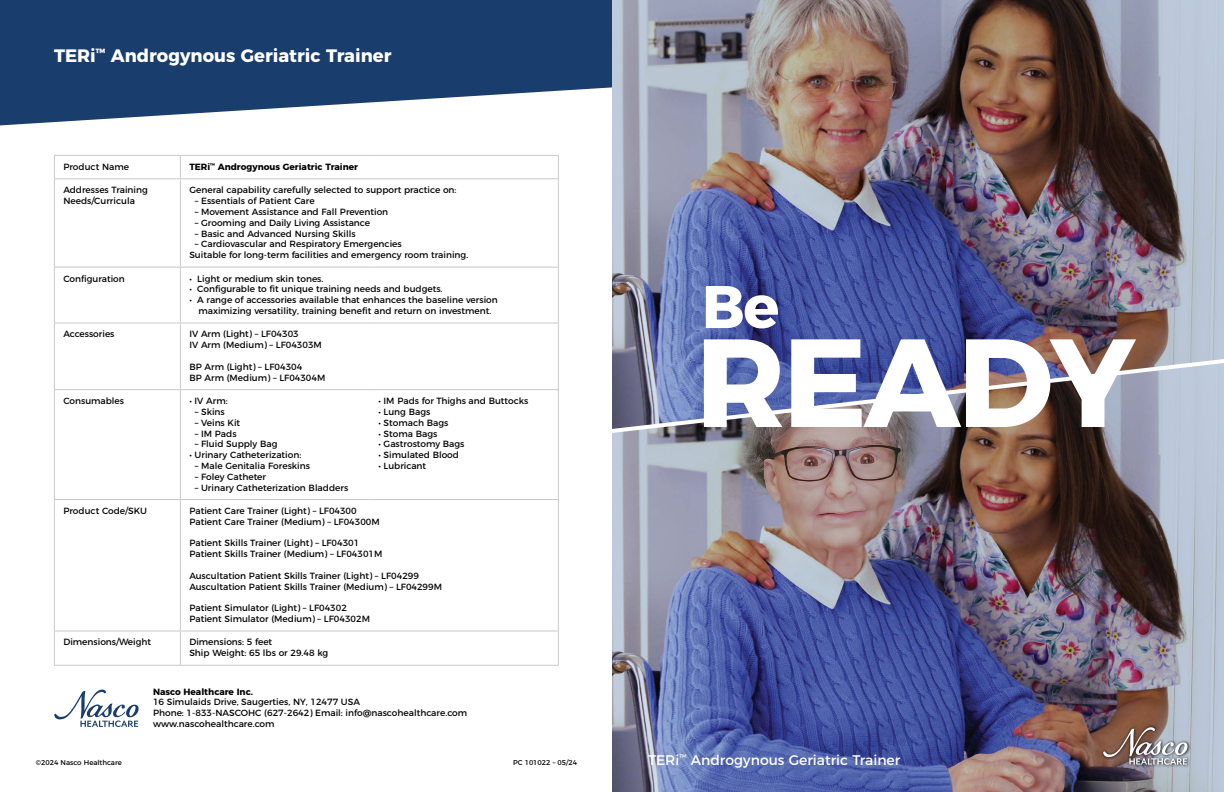
<style>
.page{position:relative;width:1224px;height:792px;background:#fff}
.page>*{position:absolute;margin:0;border:0;box-sizing:border-box;transform-origin:0 0}
.t1{font:700 125px "Montserrat";letter-spacing:-.025em;color:#fff}
.t2{font:700 60px "Montserrat";color:#fff}
.t3{font:700 18px "Montserrat";color:#fff}
.t4{font:14px "Montserrat";color:#fff}
.t5{font:9px/10.8px "Montserrat";color:#000}
.t6{font:700 9px "Montserrat";color:#000}
.t7{font:7px "Montserrat";color:#000}
</style>
<div class="page">
<svg style="left:0;top:0;width:612px;height:125px;background:#3b5a83"></svg>
<img style="left:612px;top:0;width:612px;height:792px">
<img style="left:612px;top:356px;width:612px;height:80px">
<svg style="left:55px;top:179px;width:503px;height:486px"></svg>
<hr style="left:54px;top:155px;width:126px;height:1px;background:#c7c8ca">
<svg style="left:54px;top:156px;width:1px;height:22px"></svg>
<hr style="left:180px;top:155px;width:189px;height:1px;background:#c7c8ca">
<svg style="left:180px;top:156px;width:1px;height:22px"></svg>
<hr style="left:369px;top:155px;width:190px;height:1px;background:#c7c8ca">
<svg style="left:558px;top:156px;width:1px;height:22px"></svg>
<hr style="left:54px;top:178px;width:126px;height:1px;background:#c7c8ca">
<hr style="left:54px;top:179px;width:1px;height:88px;background:#c7c8ca">
<hr style="left:180px;top:178px;width:189px;height:1px;background:#c7c8ca">
<hr style="left:180px;top:179px;width:1px;height:88px;background:#c7c8ca">
<hr style="left:369px;top:178px;width:190px;height:1px;background:#c7c8ca">
<hr style="left:558px;top:179px;width:1px;height:88px;background:#c7c8ca">
<hr style="left:54px;top:267px;width:126px;height:1px;background:#c7c8ca">
<hr style="left:54px;top:267px;width:1px;height:56px;background:#c7c8ca">
<hr style="left:180px;top:267px;width:189px;height:1px;background:#c7c8ca">
<hr style="left:180px;top:267px;width:1px;height:56px;background:#c7c8ca">
<hr style="left:369px;top:267px;width:190px;height:1px;background:#c7c8ca">
<hr style="left:558px;top:267px;width:1px;height:56px;background:#c7c8ca">
<hr style="left:54px;top:323px;width:126px;height:1px;background:#c7c8ca">
<hr style="left:54px;top:323px;width:1px;height:66px;background:#c7c8ca">
<hr style="left:180px;top:323px;width:189px;height:1px;background:#c7c8ca">
<hr style="left:180px;top:323px;width:1px;height:66px;background:#c7c8ca">
<hr style="left:369px;top:323px;width:190px;height:1px;background:#c7c8ca">
<hr style="left:558px;top:323px;width:1px;height:66px;background:#c7c8ca">
<hr style="left:54px;top:389px;width:126px;height:1px;background:#c7c8ca">
<hr style="left:54px;top:390px;width:1px;height:109px;background:#c7c8ca">
<hr style="left:180px;top:389px;width:189px;height:1px;background:#c7c8ca">
<hr style="left:180px;top:390px;width:1px;height:109px;background:#c7c8ca">
<hr style="left:369px;top:389px;width:190px;height:1px;background:#c7c8ca">
<hr style="left:558px;top:390px;width:1px;height:109px;background:#c7c8ca">
<hr style="left:54px;top:499px;width:126px;height:1px;background:#c7c8ca">
<hr style="left:54px;top:500px;width:1px;height:131px;background:#c7c8ca">
<hr style="left:180px;top:499px;width:189px;height:1px;background:#c7c8ca">
<hr style="left:180px;top:500px;width:1px;height:131px;background:#c7c8ca">
<hr style="left:369px;top:499px;width:190px;height:1px;background:#c7c8ca">
<hr style="left:558px;top:500px;width:1px;height:131px;background:#c7c8ca">
<hr style="left:54px;top:631px;width:126px;height:1px;background:#c7c8ca">
<hr style="left:54px;top:631px;width:1px;height:34px;background:#c7c8ca">
<hr style="left:180px;top:631px;width:189px;height:1px;background:#c7c8ca">
<hr style="left:180px;top:631px;width:1px;height:34px;background:#c7c8ca">
<hr style="left:369px;top:631px;width:190px;height:1px;background:#c7c8ca">
<hr style="left:558px;top:631px;width:1px;height:34px;background:#c7c8ca">
<hr style="left:54px;top:665px;width:126px;height:1px;background:#c7c8ca">
<hr style="left:180px;top:665px;width:189px;height:1px;background:#c7c8ca">
<hr style="left:369px;top:665px;width:190px;height:1px;background:#c7c8ca">
<svg style="left:1101px;top:724px;width:90px;height:44px"></svg>
<svg style="left:1103px;top:727px;width:85px;height:38px;background:#9a8b88"></svg>
<svg style="left:54px;top:690px;width:85px;height:37px"></svg>
<h3 class="t3" style="left:54px;top:41px;width:339px">TERi<sup>™</sup> Androgynous Geriatric Trainer</h3>
<p class="t5" style="left:63px;top:161px;width:67px">Product Name</p>
<p class="t6" style="left:189px;top:159px;width:170px">TERi<sup>™</sup> Androgynous Geriatric Trainer</p>
<p class="t5" style="left:63px;top:184px;width:86px">Addresses Training<br>Needs/Curricula</p>
<p class="t5" style="left:189px;top:184px;width:269px">General capability carefully selected to support practice on:</p>
<p class="t5" style="left:195px;top:195px;width:121px">– Essentials of Patient Care</p>
<p class="t5" style="left:195px;top:206px;width:195px">– Movement Assistance and Fall Prevention</p>
<p class="t5" style="left:195px;top:216px;width:177px">– Grooming and Daily Living Assistance</p>
<p class="t5" style="left:195px;top:227px;width:162px">– Basic and Advanced Nursing Skills</p>
<p class="t5" style="left:189px;top:238px;width:280px;text-indent:5px">– Cardiovascular and Respiratory Emergencies<br>Suitable for long-term facilities and emergency room training.</p>
<p class="t5" style="left:63px;top:272px;width:63px">Configuration</p>
<p class="t5" style="left:189px;top:272px;width:136px">• Light or medium skin tones.</p>
<p class="t5" style="left:189px;top:283px;width:255px">• Configurable to fit unique training needs and budgets.</p>
<p class="t5" style="left:189px;top:294px;width:310px;text-align:center">• A range of accessories available that enhances the baseline version maximizing versatility, training benefit and return on investment.</p>
<p class="t5" style="left:63px;top:328px;width:53px">Accessories</p>
<p class="t5" style="left:189px;top:328px;width:134px">IV Arm (Light) – LF04303<br>IV Arm (Medium) – LF04303M</p>
<p class="t5" style="left:189px;top:361px;width:138px">BP Arm (Light) – LF04304<br>BP Arm (Medium) – LF04304M</p>
<p class="t5" style="left:63px;top:395px;width:62px">Consumables</p>
<p class="t5" style="left:189px;top:395px;width:40px">• IV Arm:</p>
<p class="t5" style="left:195px;top:406px;width:32px">– Skins</p>
<p class="t5" style="left:195px;top:416px;width:47px">– Veins Kit</p>
<p class="t5" style="left:195px;top:427px;width:43px">– IM Pads</p>
<p class="t5" style="left:195px;top:438px;width:84px">– Fluid Supply Bag</p>
<p class="t5" style="left:189px;top:449px;width:114px">• Urinary Catheterization:</p>
<p class="t5" style="left:195px;top:460px;width:117px">– Male Genitalia Foreskins</p>
<p class="t5" style="left:195px;top:470px;width:73px">– Foley Catheter</p>
<p class="t5" style="left:195px;top:481px;width:155px">– Urinary Catheterization Bladders</p>
<p class="t5" style="left:378px;top:395px;width:152px">• IM Pads for Thighs and Buttocks</p>
<p class="t5" style="left:378px;top:406px;width:53px">• Lung Bags</p>
<p class="t5" style="left:378px;top:416px;width:72px">• Stomach Bags</p>
<p class="t5" style="left:378px;top:427px;width:61px">• Stoma Bags</p>
<p class="t5" style="left:378px;top:438px;width:88px">• Gastrostomy Bags</p>
<p class="t5" style="left:378px;top:449px;width:82px">• Simulated Blood</p>
<p class="t5" style="left:378px;top:460px;width:49px">• Lubricant</p>
<p class="t5" style="left:63px;top:505px;width:85px">Product Code/SKU</p>
<p class="t5" style="left:189px;top:505px;width:192px">Patient Care Trainer (Light) – LF04300<br>Patient Care Trainer (Medium) – LF04300M</p>
<p class="t5" style="left:189px;top:537px;width:195px">Patient Skills Trainer (Light) – LF04301<br>Patient Skills Trainer (Medium) – LF04301M</p>
<p class="t5" style="left:189px;top:569px;width:254px">Auscultation Patient Skills Trainer (Light) – LF04299<br>Auscultation Patient Skills Trainer (Medium) – LF04299M</p>
<p class="t5" style="left:189px;top:602px;width:182px">Patient Simulator (Light) – LF04302<br>Patient Simulator (Medium) – LF04302M</p>
<p class="t5" style="left:63px;top:636px;width:89px">Dimensions/Weight</p>
<p class="t5" style="left:189px;top:636px;width:140px">Dimensions: 5 feet<br>Ship Weight: 65 lbs or 29.48 kg</p>
<p class="t6" style="left:153px;top:684px;width:101px">Nasco Healthcare Inc.</p>
<p class="t5" style="left:153px;top:696px;width:316px">16 Simulaids Drive, Saugerties, NY, 12477 USA<br>Phone: 1-833-NASCOHC (627-2642) Email: info@nascohealthcare.com www.nascohealthcare.com</p>
<p class="t7" style="left:36px;top:757px;width:87px">©2024 Nasco Healthcare</p>
<p class="t7" style="left:513px;top:757px;width:66px">PC 101022 – 05/24</p>
<h2 class="t2" style="left:702px;top:257px;width:79px">Be</h2>
<h1 class="t1" style="left:695px;top:280px;width:442px">READY</h1>
<h3 class="t4" style="left:648px;top:749px;width:254px">TERi<sup>™</sup> Androgynous Geriatric Trainer</h3>
</div>
